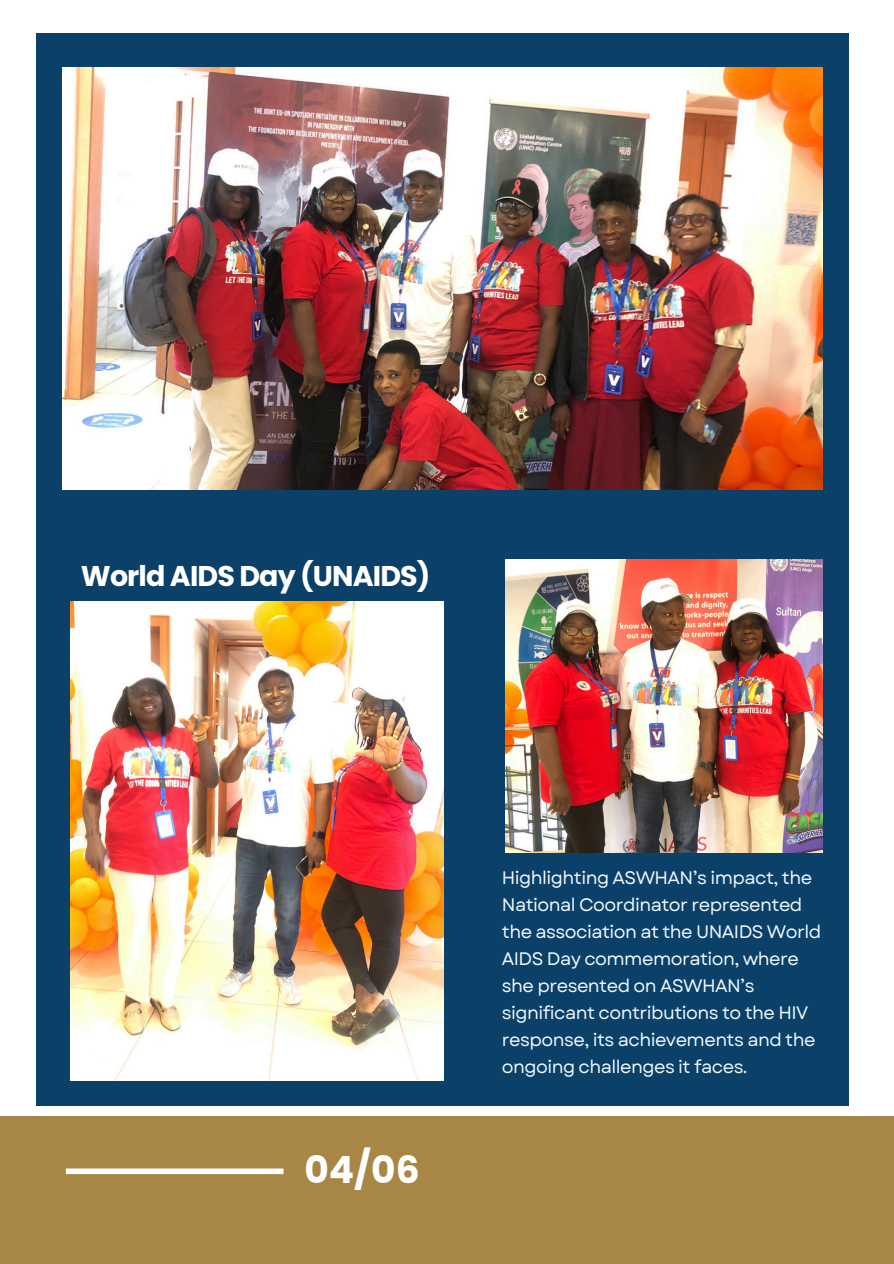
<style>
.page{position:relative;width:894px;height:1264px;background:#fff}
.page>*{position:absolute;margin:0;border:0;box-sizing:border-box;transform-origin:0 0}
.t1{font:700 37.5px "Poppins";color:#fff}
.t2{font:700 28.5px "Poppins";letter-spacing:-.03em;color:#fff}
.t3{font:18px/27.2px "Garet";letter-spacing:-.03em;color:#eff8ff}
</style>
<div class="page">
<div style="left:36px;top:33px;width:812px;height:1071px;background:#0b4068"></div>
<div style="left:0;top:1116px;width:893px;height:147px;background:#a88746"></div>
<img style="left:506px;top:559px;width:316px;height:294px">
<div style="left:66px;top:1168px;width:217px;height:6px;background:#fff"></div>
<img style="left:62px;top:68px;width:760px;height:422px">
<img style="left:70px;top:601px;width:374px;height:479px">
<h1 class="t2" style="left:81px;top:556px;width:351px">World AIDS Day (UNAIDS)</h1>
<p class="t1" style="left:304px;top:1143px;width:117px">04/06</p>
<p class="t3" style="left:502px;top:863px;width:321px">Highlighting ASWHAN’s impact, the National Coordinator represented the association at the UNAIDS World AIDS Day commemoration, where she presented on ASWHAN’s significant contributions to the HIV response, its achievements and the ongoing challenges it faces.</p>
</div>
